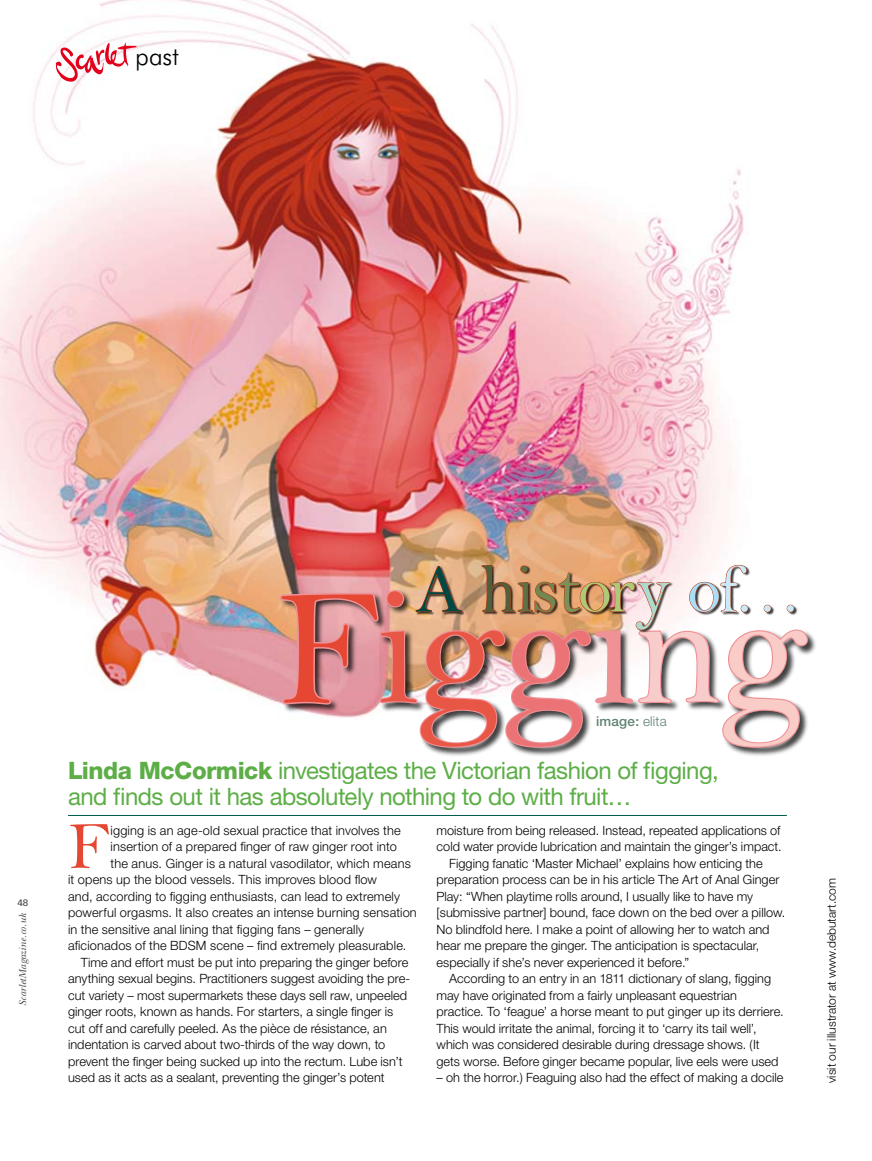
<style>
.page{position:relative;width:872px;height:1161px;background:#fff}
.page>*{position:absolute;margin:0;border:0;box-sizing:border-box;transform-origin:0 0}
.t1{font:168px "Bell";letter-spacing:-.03em;color:#e85645}
.t2{font:69px "Bell";letter-spacing:-.025em;color:#aeca78}
.t3{font:68.1px "Bell";color:#e54733}
.t4{font:300 25.5px "Futura BT";color:#000}
.t5{font:24px/25.5px "Helvetica Neue";letter-spacing:-.025em;color:#5dae47}
.t6{font:500 13.5px "Helvetica Neue";letter-spacing:.01em;color:#5d8371}
.t7{font:300 12.75px "Helvetica Neue";letter-spacing:.005em;color:#000}
.t8{font:300 12px "Helvetica Neue";letter-spacing:.005em;color:#000}
.t9{font:italic 10.5px "New Baskerville";color:#4b4b4d}
.t10{font:500 9px "Linotype Univers Basic";color:#4b4b4d}
.s1{color:#004843}
.s2{color:#4f603a}
.s3{color:#5e7144}
.s4{color:#728752}
.s5{color:#7b9158}
.s6{color:#afd9cd}
.s7{color:#abddf5}
.s8{color:#cbeaf9}
.s9{color:#e54733}
.s10{color:#eb7275}
.s11{color:#f09196}
.s12{color:#f8cccb}
.s13{color:#f9ccc7}
.s14{font-weight:800}
.s15{font-weight:300}
</style>
<div class="page">
<img style="left:0;top:0;width:744px;height:703px">
<div style="left:279px;top:589px;width:538px;height:168px;background:#000;opacity:.75"></div>
<svg style="left:56px;top:43px;width:82px;height:39px"></svg>
<img style="left:278px;top:565px;width:531px;height:184px">
<hr style="left:68px;top:815px;width:719px;height:1px;background:#005a4d">
<h3 class="t4" style="left:135px;top:41px;width:45px">past</h3>
<p class="t10" style="left:18px;top:897px;width:12px">48</p>
<p class="t9" style="left:17px;top:1006px;width:94px;rotate:-90deg">ScarletMagazine.co.uk</p>
<h2 class="t2" style="left:416px;top:548px;width:388px"><span class="s1">a</span> <span class="s2">h</span><span class="s3">i</span><span class="s4">s</span><span class="s5">t</span>or<span class="s6">y</span> <span class="s7">o</span><span class="s8">f…</span></h2>
<h1 class="t1" style="left:276px;top:548px;width:533px"><span class="s9">F</span>ig<span class="s10">g</span><span class="s11">i</span><span class="s12">n</span><span class="s13">g</span></h1>
<h3 class="t5" style="left:68px;top:758px;width:652px"><span class="s14">Linda McCormick</span> investigates the Victorian fashion of figging, and finds out it has absolutely nothing to do with fruit…</h3>
<p class="t6" style="left:596px;top:713px;width:72px">image: <span class="s15">elita</span></p>
<h3 class="t3" style="left:68px;top:805px;width:44px">F</h3>
<p class="t7" style="left:111px;top:822px;width:292px">igging is an age-old sexual practice that involves the</p>
<p class="t7" style="left:111px;top:839px;width:288px">insertion of a prepared finger of raw ginger root into</p>
<p class="t7" style="left:111px;top:855px;width:302px">the anus. Ginger is a natural vasodilator, which means</p>
<p class="t7" style="left:68px;top:872px;width:310px">it opens up the blood vessels. This improves blood flow</p>
<p class="t7" style="left:68px;top:888px;width:333px">and, according to figging enthusiasts, can lead to extremely</p>
<p class="t7" style="left:68px;top:905px;width:350px">powerful orgasms. It also creates an intense burning sensation</p>
<p class="t7" style="left:68px;top:921px;width:297px">in the sensitive anal lining that figging fans – generally</p>
<p class="t7" style="left:68px;top:938px;width:340px">aficionados of the BDSM scene – find extremely pleasurable.</p>
<p class="t7" style="left:81px;top:954px;width:329px">Time and effort must be put into preparing the ginger before</p>
<p class="t7" style="left:68px;top:971px;width:344px">anything sexual begins. Practitioners suggest avoiding the pre-</p>
<p class="t7" style="left:68px;top:987px;width:341px">cut variety – most supermarkets these days sell raw, unpeeled</p>
<p class="t7" style="left:68px;top:1004px;width:327px">ginger roots, known as hands. For starters, a single finger is</p>
<p class="t7" style="left:68px;top:1020px;width:320px">cut off and carefully peeled. As the pièce de résistance, an</p>
<p class="t7" style="left:68px;top:1037px;width:319px">indentation is carved about two-thirds of the way down, to</p>
<p class="t7" style="left:68px;top:1053px;width:336px">prevent the finger being sucked up into the rectum. Lube isn’t</p>
<p class="t7" style="left:68px;top:1070px;width:318px">used as it acts as a sealant, preventing the ginger’s potent</p>
<p class="t7" style="left:436px;top:822px;width:345px">moisture from being released. Instead, repeated applications of</p>
<p class="t7" style="left:436px;top:839px;width:347px">cold water provide lubrication and maintain the ginger’s impact.</p>
<p class="t7" style="left:449px;top:855px;width:315px">Figging fanatic ‘Master Michael’ explains how enticing the</p>
<p class="t7" style="left:436px;top:872px;width:344px">preparation process can be in his article The Art of Anal Ginger</p>
<p class="t7" style="left:436px;top:888px;width:318px">Play: “When playtime rolls around, I usually like to have my</p>
<p class="t7" style="left:436px;top:905px;width:350px">[submissive partner] bound, face down on the bed over a pillow.</p>
<p class="t7" style="left:436px;top:921px;width:334px">No blindfold here. I make a point of allowing her to watch and</p>
<p class="t7" style="left:436px;top:938px;width:324px">hear me prepare the ginger. The anticipation is spectacular,</p>
<p class="t7" style="left:436px;top:954px;width:254px">especially if she’s never experienced it before.”</p>
<p class="t7" style="left:449px;top:971px;width:323px">According to an entry in an 1811 dictionary of slang, figging</p>
<p class="t7" style="left:436px;top:987px;width:302px">may have originated from a fairly unpleasant equestrian</p>
<p class="t7" style="left:436px;top:1004px;width:349px">practice. To ‘feague’ a horse meant to put ginger up its derriere.</p>
<p class="t7" style="left:436px;top:1020px;width:322px">This would irritate the animal, forcing it to ‘carry its tail well’,</p>
<p class="t7" style="left:436px;top:1037px;width:325px">which was considered desirable during dressage shows. (It</p>
<p class="t7" style="left:436px;top:1053px;width:344px">gets worse. Before ginger became popular, live eels were used</p>
<p class="t7" style="left:436px;top:1070px;width:348px">– oh the horror.) Feaguing also had the effect of making a docile</p>
<p class="t8" style="left:824px;top:1083px;width:207px;rotate:-90deg">visit our illustrator at www.debutart.com</p>
</div>
